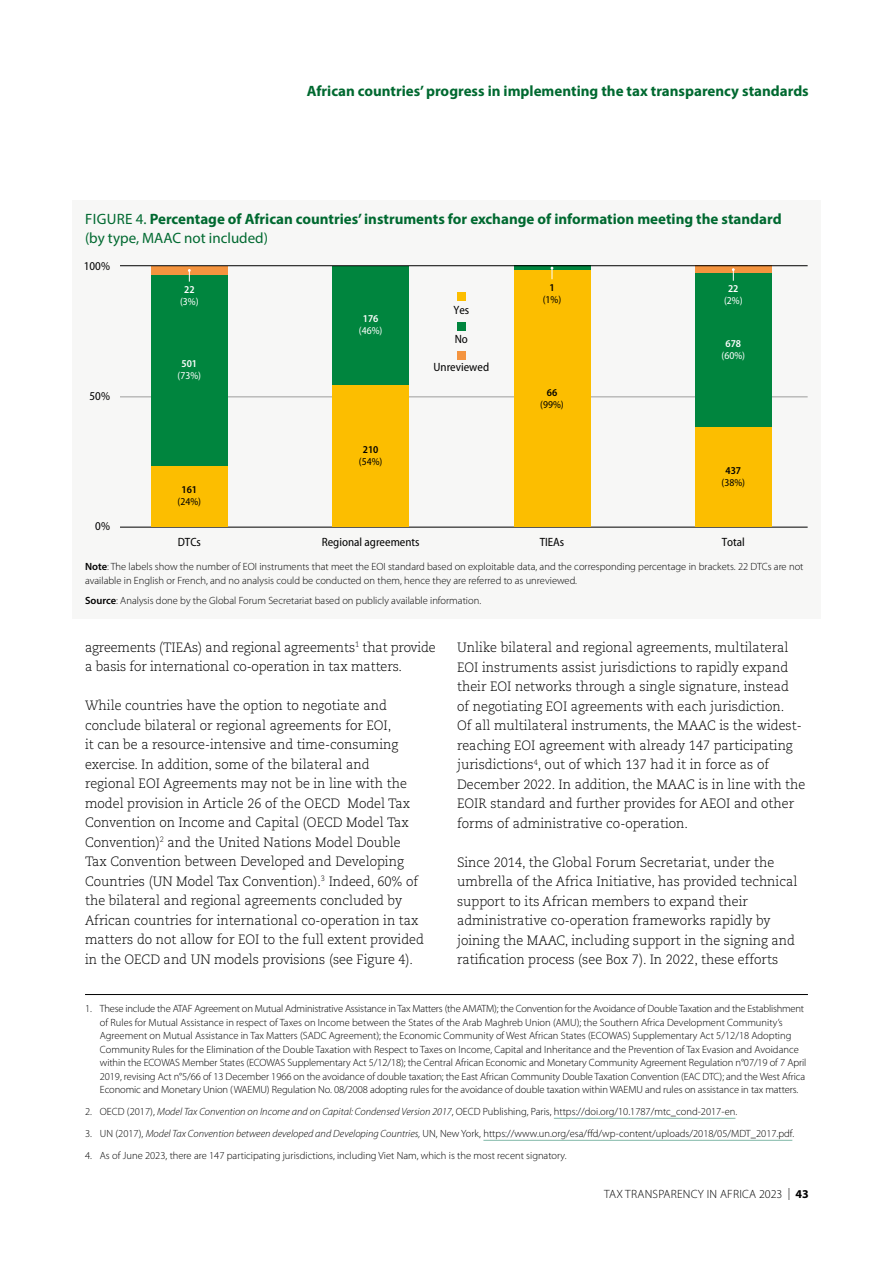
<style>
.page{position:relative;width:893px;height:1263px;background:#fff}
.page>*{position:absolute;margin:0;border:0;box-sizing:border-box;transform-origin:0 0}
.t1{font:700 15px/19.5px "Myriad Pro";color:#006930}
.t2{font:300 13.5px/19.5px "Caecilia LT Pro 45";color:#000;scale:.95 1}
.t3{font:semi-condensed 12px "Myriad Pro";color:#000}
.t4{font:300 12px "Myriad Pro";letter-spacing:.02em;color:#000}
.t5{font:300 10.5px/13.5px "Myriad Pro";color:#000}
.t6{font:semi-condensed 10.5px "Myriad Pro";color:#000}
.t7{font:semi-condensed 10.5px "Myriad Pro";color:#fff}
.t8{font:600 semi-condensed 10.5px "Myriad Pro";color:#fff}
.t9{font:600 semi-condensed 10.5px "Myriad Pro";color:#000}
.s1{font-weight:400}
.s2{font-weight:600}
.s3{font-style:italic}
.s4{font-weight:700}
</style>
<div class="page">
<div style="left:73px;top:200px;width:748px;height:418px;background:#f7f7f6"></div>
<hr style="left:85px;top:994px;width:723px;height:1px;background:#000">
<hr style="left:554px;top:1118px;width:181px;height:1px;background:#82b9a9">
<hr style="left:483px;top:1140px;width:309px;height:1px;background:#82b9a9">
<hr style="left:120px;top:397px;width:688px;height:1px;background:#9d9d9c">
<hr style="left:120px;top:527px;width:688px;height:1px;background:#000">
<div style="left:332px;top:385px;width:77px;height:142px;background:#fcbe00"></div>
<div style="left:332px;top:266px;width:77px;height:119px;background:#00853e"></div>
<div style="left:514px;top:270px;width:76px;height:257px;background:#fcbe00"></div>
<svg style="left:514px;top:266px;width:76px;height:4px"></svg>
<div style="left:151px;top:466px;width:77px;height:61px;background:#fcbe00"></div>
<div style="left:151px;top:274px;width:77px;height:192px;background:#00853e"></div>
<div style="left:151px;top:266px;width:77px;height:8px;background:#f4943f"></div>
<div style="left:457px;top:292px;width:9px;height:9px;background:#fcbe00"></div>
<div style="left:457px;top:322px;width:9px;height:8px;background:#00853e"></div>
<div style="left:457px;top:351px;width:9px;height:8px;background:#f4943f"></div>
<div style="left:695px;top:426px;width:77px;height:101px;background:#fcbe00"></div>
<div style="left:695px;top:273px;width:77px;height:153px;background:#00853e"></div>
<div style="left:695px;top:266px;width:77px;height:7px;background:#f4943f"></div>
<hr style="left:120px;top:265px;width:688px;height:1px;background:#000">
<svg style="left:188px;top:269px;width:3px;height:13px"></svg>
<svg style="left:551px;top:267px;width:2px;height:12px"></svg>
<svg style="left:732px;top:268px;width:3px;height:13px"></svg>
<h1 class="t1" style="left:307px;top:81px;width:503px">African countries’ progress in implementing the tax transparency standards</h1>
<h1 class="t1" style="left:85px;top:209px;width:698px"><span class="s1">FIGURE 4.</span> Percentage of African countries’ instruments for exchange of information meeting the standard <span class="s1">(by type, MAAC not included)</span></h1>
<p class="t3" style="left:84px;top:260px;width:28px">100%</p>
<p class="t3" style="left:90px;top:390px;width:22px">50%</p>
<p class="t3" style="left:95px;top:520px;width:16px">0%</p>
<p class="t8" style="left:184px;top:283px;width:12px">22</p>
<p class="t7" style="left:180px;top:296px;width:20px">(3%)</p>
<p class="t8" style="left:181px;top:358px;width:17px">501</p>
<p class="t7" style="left:178px;top:370px;width:25px">(73%)</p>
<p class="t9" style="left:181px;top:484px;width:17px">161</p>
<p class="t6" style="left:178px;top:496px;width:25px">(24%)</p>
<p class="t8" style="left:363px;top:313px;width:17px">176</p>
<p class="t7" style="left:359px;top:325px;width:25px">(46%)</p>
<p class="t9" style="left:363px;top:443px;width:17px">210</p>
<p class="t6" style="left:359px;top:456px;width:25px">(54%)</p>
<p class="t3" style="left:453px;top:303px;width:17px">Yes</p>
<p class="t3" style="left:455px;top:332px;width:15px">No</p>
<p class="t3" style="left:433px;top:361px;width:57px">Unreviewed</p>
<p class="t9" style="left:549px;top:282px;width:7px">1</p>
<p class="t6" style="left:543px;top:294px;width:20px">(1%)</p>
<p class="t9" style="left:547px;top:386px;width:12px">66</p>
<p class="t6" style="left:540px;top:398px;width:25px">(99%)</p>
<p class="t3" style="left:178px;top:535px;width:25px">DTCs</p>
<p class="t3" style="left:322px;top:535px;width:99px">Regional agreements</p>
<p class="t3" style="left:540px;top:535px;width:26px">TIEAs</p>
<p class="t8" style="left:728px;top:283px;width:12px">22</p>
<p class="t7" style="left:724px;top:295px;width:20px">(2%)</p>
<p class="t8" style="left:725px;top:337px;width:17px">678</p>
<p class="t7" style="left:721px;top:349px;width:25px">(60%)</p>
<p class="t9" style="left:725px;top:464px;width:17px">437</p>
<p class="t6" style="left:721px;top:476px;width:25px">(38%)</p>
<p class="t3" style="left:722px;top:535px;width:25px">Total</p>
<p class="t5" style="left:85px;top:560px;width:720px"><span class="s2">Note</span>: The labels show the number of EOI instruments that meet the EOI standard based on exploitable data, and the corresponding percentage in brackets. 22 DTCs are not available in English or French, and no analysis could be conducted on them, hence they are referred to as unreviewed.</p>
<p class="t5" style="left:85px;top:594px;width:398px"><span class="s2">Source</span>: Analysis done by the Global Forum Secretariat based on publicly available information.</p>
<p class="t2" style="left:85px;top:637px;width:371px">agreements (TIEAs) and regional agreements<sup>1</sup> that provide a basis for international co-operation in tax matters.</p>
<p class="t2" style="left:85px;top:696px;width:358px">While countries have the option to negotiate and conclude bilateral or regional agreements for EOI,<br>it can be a resource-intensive and time-consuming exercise. In addition, some of the bilateral and<br>regional EOI Agreements may not be in line with the model provision in Article 26 of the OECD Model Tax Convention on Income and Capital (OECD Model Tax Convention)<sup>2</sup> and the United Nations Model Double Tax Convention between Developed and Developing Countries (UN Model Tax Convention).<sup>3</sup> Indeed, 60% of the bilateral and regional agreements concluded by African countries for international co-operation in tax matters do not allow for EOI to the full extent provided in the OECD and UN models provisions (see Figure 4).</p>
<p class="t5" style="left:100px;top:1002px;width:708px;text-indent:-15px">1. These include the ATAF Agreement on Mutual Administrative Assistance in Tax Matters (the AMATM); the Convention for the Avoidance of Double Taxation and the Establishment of Rules for Mutual Assistance in respect of Taxes on Income between the States of the Arab Maghreb Union (AMU); the Southern Africa Development Community’s Agreement on Mutual Assistance in Tax Matters (SADC Agreement); the Economic Community of West African States (ECOWAS) Supplementary Act 5/12/18 Adopting Community Rules for the Elimination of the Double Taxation with Respect to Taxes on Income, Capital and Inheritance and the Prevention of Tax Evasion and Avoidance within the ECOWAS Member States (ECOWAS Supplementary Act 5/12/18); the Central African Economic and Monetary Community Agreement Regulation n°07/19 of 7 April 2019, revising Act n°5/66 of 13 December 1966 on the avoidance of double taxation; the East African Community Double Taxation Convention (EAC DTC); and the West Africa Economic and Monetary Union (WAEMU) Regulation No. 08/2008 adopting rules for the avoidance of double taxation within WAEMU and rules on assistance in tax matters.</p>
<p class="t5" style="left:85px;top:1105px;width:654px">2. OECD (2017), <span class="s3">Model Tax Convention on Income and on Capital: Condensed Version 2017</span>, OECD Publishing, Paris, https://doi.org/10.1787/mtc_cond-2017-en.</p>
<p class="t5" style="left:85px;top:1127px;width:711px">3. UN (2017), <span class="s3">Model Tax Convention between developed and Developing Countries,</span> UN, New York, https://www.un.org/esa/ffd/wp-content/uploads/2018/05/MDT_2017.pdf.</p>
<p class="t5" style="left:85px;top:1149px;width:483px">4. As of June 2023, there are 147 participating jurisdictions, including Viet Nam, which is the most recent signatory.</p>
<p class="t2" style="left:457px;top:638px;width:368px">Unlike bilateral and regional agreements, multilateral EOI instruments assist jurisdictions to rapidly expand their EOI networks through a single signature, instead<br>of negotiating EOI agreements with each jurisdiction.<br>Of all multilateral instruments, the MAAC is the widest&shy;reaching EOI agreement with already 147 participating jurisdictions<sup>4</sup>, out of which 137 had it in force as of December 2022. In addition, the MAAC is in line with the EOIR standard and further provides for AEOI and other forms of administrative co-operation.</p>
<p class="t2" style="left:457px;top:852px;width:360px">Since 2014, the Global Forum Secretariat, under the umbrella of the Africa Initiative, has provided technical support to its African members to expand their administrative co-operation frameworks rapidly by joining the MAAC, including support in the signing and ratification process (see Box 7). In 2022, these efforts</p>
<p class="t4" style="left:604px;top:1187px;width:206px">TAX TRANSPARENCY IN AFRICA 2023 | <span class="s4">43</span></p>
</div>
